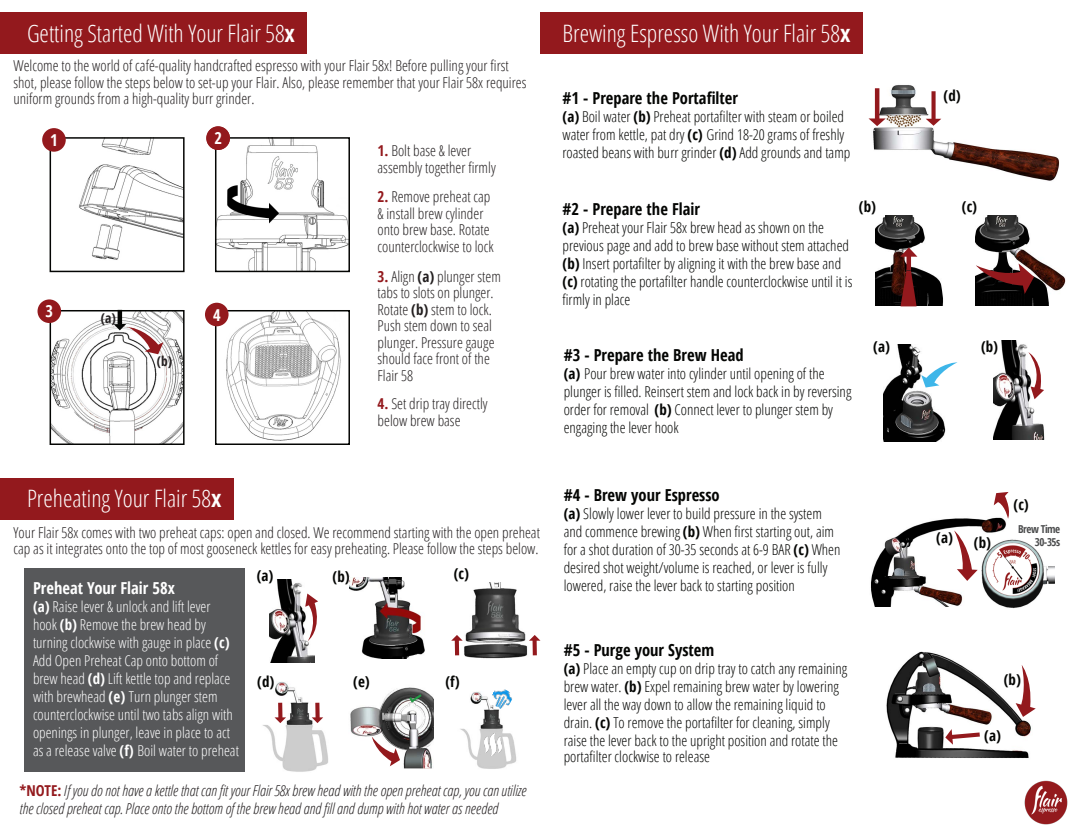
<style>
.page{position:relative;width:1080px;height:836px;background:#fff}
.page>*{position:absolute;margin:0;border:0;box-sizing:border-box;transform-origin:0 0}
.t1{font:300 condensed 24px "Open Sans";color:#fff}
.t2{font:700 condensed 16.5px "Open Sans";color:#040503}
.t3{font:700 condensed 16.5px "Open Sans";color:#fff}
.t4{font:700 condensed 16.35px "Open Sans";color:#fff}
.t5{font:300 condensed 15px/18px "Open Sans";color:#040503}
.t6{font:300 condensed 15px/16.5px "Open Sans";color:#231f20}
.t7{font:300 condensed 15px/18px "Open Sans";color:#fff}
.t8{font:italic 300 condensed 15px/18px "Open Sans";color:#231f20}
.t9{font:700 condensed 15px "Open Sans";color:#040503}
.t10{font:700 condensed 13.5px "Open Sans";color:#231f20}
.t11{font:700 condensed 10.95px "Open Sans";letter-spacing:-.04em;color:#4b4c4d}
.s1{font-weight:700}
.s2{font-weight:700;color:#93191d}
.s3{font-weight:700;font-style:normal;color:#93191d}
</style>
<div class="page">
<div style="left:0;top:13px;width:307px;height:41px;background:#93191d"></div>
<img style="left:57px;top:140px;width:125px;height:120px">
<div style="left:50px;top:137px;width:135px;height:135px;border:2px solid #040503"></div>
<div style="left:42px;top:128px;width:24px;height:24px;background:#93191d;border-radius:50%"></div>
<img style="left:218px;top:313px;width:123px;height:128px">
<div style="left:215px;top:310px;width:135px;height:135px;border:2px solid #040503"></div>
<div style="left:205px;top:303px;width:24px;height:23px;background:#93191d;border-radius:50%"></div>
<img style="left:218px;top:140px;width:129px;height:129px">
<div style="left:215px;top:137px;width:135px;height:135px;border:2px solid #040503"></div>
<div style="left:206px;top:126px;width:24px;height:24px;background:#93191d;border-radius:50%"></div>
<div style="left:0;top:478px;width:233px;height:41px;background:#93191d"></div>
<img style="left:1024px;top:780px;width:44px;height:45px">
<div style="left:540px;top:13px;width:323px;height:41px;background:#93191d"></div>
<img style="left:873px;top:85px;width:187px;height:96px">
<svg style="left:932px;top:91px;width:4px;height:28px"></svg>
<svg style="left:926px;top:119px;width:15px;height:7px"></svg>
<hr style="left:875px;top:88px;width:4px;height:32px;background:#93191d">
<svg style="left:869px;top:118px;width:17px;height:8px"></svg>
<img style="left:883px;top:344px;width:63px;height:97px">
<svg style="left:921px;top:362px;width:37px;height:25px"></svg>
<img style="left:994px;top:340px;width:51px;height:100px">
<svg style="left:1028px;top:352px;width:16px;height:47px"></svg>
<img style="left:870px;top:518px;width:136px;height:89px">
<svg style="left:994px;top:492px;width:15px;height:27px"></svg>
<svg style="left:954px;top:530px;width:24px;height:51px"></svg>
<img style="left:979px;top:536px;width:75px;height:73px">
<img style="left:886px;top:652px;width:145px;height:107px">
<svg style="left:1016px;top:665px;width:20px;height:52px"></svg>
<svg style="left:945px;top:729px;width:39px;height:16px"></svg>
<img style="left:53px;top:313px;width:129px;height:129px">
<div style="left:50px;top:310px;width:135px;height:135px;border:2px solid #040503"></div>
<div style="left:38px;top:299px;width:23px;height:24px;background:#93191d;border-radius:50%"></div>
<hr style="left:118px;top:310px;width:4px;height:15px;background:#040503">
<svg style="left:114px;top:324px;width:49px;height:30px"></svg>
<img style="left:876px;top:215px;width:67px;height:91px">
<img style="left:976px;top:215px;width:90px;height:91px">
<svg style="left:976px;top:263px;width:58px;height:31px;background:#573031"></svg>
<svg style="left:900px;top:248px;width:17px;height:58px"></svg>
<div style="left:24px;top:568px;width:220px;height:203px;background:#57585a"></div>
<img style="left:270px;top:579px;width:44px;height:83px">
<svg style="left:305px;top:593px;width:13px;height:48px"></svg>
<img style="left:350px;top:687px;width:83px;height:81px">
<svg style="left:372px;top:737px;width:28px;height:29px"></svg>
<svg style="left:409px;top:694px;width:13px;height:8px"></svg>
<img style="left:263px;top:681px;width:65px;height:91px">
<svg style="left:278px;top:703px;width:4px;height:14px"></svg>
<svg style="left:275px;top:717px;width:11px;height:6px"></svg>
<div style="left:315px;top:703px;width:5px;height:15px;background:#93191d"></div>
<svg style="left:312px;top:717px;width:11px;height:6px"></svg>
<img style="left:464px;top:582px;width:64px;height:77px">
<svg style="left:533px;top:641px;width:4px;height:14px"></svg>
<svg style="left:529px;top:635px;width:11px;height:6px"></svg>
<hr style="left:455px;top:640px;width:4px;height:15px;background:#93191d">
<svg style="left:451px;top:635px;width:12px;height:6px"></svg>
<img style="left:460px;top:691px;width:57px;height:78px">
<img style="left:484px;top:734px;width:17px;height:22px">
<img style="left:488px;top:689px;width:27px;height:22px">
<img style="left:349px;top:578px;width:76px;height:81px">
<p class="t1" style="left:27px;top:17px;width:270px">Getting Started With Your Flair 58<span class="s1">x</span></p>
<p class="t6" style="left:14px;top:57px;width:514px">Welcome to the world of café-quality handcrafted espresso with your Flair 58x! Before pulling your first shot, please follow the steps below to set-up your Flair. Also, please remember that your Flair 58x requires uniform grounds from a high-quality burr grinder.</p>
<p class="t6" style="left:378px;top:142px;width:120px"><span class="s2">1.</span> Bolt base &amp; lever assembly together firmly</p>
<p class="t6" style="left:378px;top:188px;width:118px"><span class="s2">2.</span> Remove preheat cap &amp; install brew cylinder onto brew base. Rotate counterclockwise to lock</p>
<p class="t6" style="left:378px;top:268px;width:125px"><span class="s2">3.</span> Align <span class="s1">(a)</span> plunger stem tabs to slots on plunger.<br>Rotate <span class="s1">(b)</span> stem to lock.<br>Push stem down to seal plunger. Pressure gauge should face front of the<br>Flair 58</p>
<p class="t6" style="left:378px;top:395px;width:112px"><span class="s2">4.</span> Set drip tray directly below brew base</p>
<p class="t4" style="left:214px;top:127px;width:9px">2</p>
<p class="t4" style="left:50px;top:129px;width:9px">1</p>
<p class="t4" style="left:46px;top:300px;width:9px">3</p>
<p class="t4" style="left:213px;top:303px;width:9px">4</p>
<p class="t10" style="left:101px;top:308px;width:17px">(a)</p>
<p class="t10" style="left:157px;top:352px;width:17px">(b)</p>
<p class="t1" style="left:27px;top:482px;width:196px">Preheating Your Flair 58<span class="s1">x</span></p>
<p class="t6" style="left:14px;top:523px;width:528px">Your Flair 58x comes with two preheat caps: open and closed. We recommend starting with the open preheat cap as it integrates onto the top of most gooseneck kettles for easy preheating. Please follow the steps below.</p>
<p class="t3" style="left:33px;top:577px;width:144px">Preheat Your Flair 58x</p>
<p class="t7" style="left:33px;top:597px;width:207px"><span class="s1">(a)</span> Raise lever &amp; unlock and lift lever<br>hook <span class="s1">(b)</span> Remove the brew head by turning clockwise with gauge in place <span class="s1">(c)<br></span>Add Open Preheat Cap onto bottom of brew head <span class="s1">(d)</span> Lift kettle top and replace with brewhead <span class="s1">(e)</span> Turn plunger stem counterclockwise until two tabs align with openings in plunger, leave in place to act as a release valve <span class="s1">(f)</span> Boil water to preheat</p>
<p class="t9" style="left:257px;top:565px;width:18px">(a)</p>
<p class="t9" style="left:454px;top:563px;width:17px">(c)</p>
<p class="t9" style="left:333px;top:566px;width:19px">(b)</p>
<p class="t9" style="left:257px;top:671px;width:19px">(d)</p>
<p class="t9" style="left:353px;top:671px;width:18px">(e)</p>
<p class="t9" style="left:445px;top:671px;width:16px">(f)</p>
<p class="t8" style="left:19px;top:781px;width:509px"><span class="s3">*NOTE:</span> If you do not have a kettle that can fit your Flair 58x brew head with the open preheat cap, you can utilize the closed preheat cap. Place onto the bottom of the brew head and fill and dump with hot water as needed</p>
<p class="t1" style="left:562px;top:17px;width:289px">Brewing Espresso With Your Flair 58<span class="s1">x</span></p>
<p class="t2" style="left:562px;top:87px;width:177px">#1 - Prepare the Portafilter</p>
<p class="t5" style="left:562px;top:107px;width:289px"><span class="s1">(a)</span> Boil water <span class="s1">(b)</span> Preheat portafilter with steam or boiled water from kettle, pat dry <span class="s1">(c)</span> Grind 18-20 grams of freshly roasted beans with burr grinder <span class="s1">(d)</span> Add grounds and tamp</p>
<p class="t9" style="left:944px;top:85px;width:19px">(d)</p>
<p class="t9" style="left:859px;top:196px;width:19px">(b)</p>
<p class="t9" style="left:962px;top:197px;width:17px">(c)</p>
<p class="t2" style="left:562px;top:197px;width:139px">#2 - Prepare the Flair</p>
<p class="t5" style="left:562px;top:218px;width:291px"><span class="s1">(a)</span> Preheat your Flair 58x brew head as shown on the previous page and add to brew base without stem attached <span class="s1">(b)</span> Insert portafilter by aligning it with the brew base and <span class="s1">(c)</span> rotating the portafilter handle counterclockwise until it is firmly in place</p>
<p class="t2" style="left:564px;top:343px;width:181px">#3 - Prepare the Brew Head</p>
<p class="t5" style="left:564px;top:364px;width:289px"><span class="s1">(a)</span> Pour brew water into cylinder until opening of the plunger is filled. Reinsert stem and lock back in by reversing order for removal <span class="s1">(b)</span> Connect lever to plunger stem by engaging the lever hook</p>
<p class="t2" style="left:564px;top:484px;width:158px">#4 - Brew your Espresso</p>
<p class="t5" style="left:564px;top:504px;width:278px"><span class="s1">(a)</span> Slowly lower lever to build pressure in the system and commence brewing <span class="s1">(b)</span> When first starting out, aim for a shot duration of 30-35 seconds at 6-9 BAR <span class="s1">(c)</span> When desired shot weight/volume is reached, or lever is fully lowered, raise the lever back to starting position</p>
<p class="t2" style="left:564px;top:638px;width:152px">#5 - Purge your System</p>
<p class="t5" style="left:564px;top:659px;width:285px"><span class="s1">(a)</span> Place an empty cup on drip tray to catch any remaining brew water. <span class="s1">(b)</span> Expel remaining brew water by lowering lever all the way down to allow the remaining liquid to drain. <span class="s1">(c)</span> To remove the portafilter for cleaning, simply raise the lever back to the upright position and rotate the</p>
<p class="t5" style="left:564px;top:747px;width:148px">portafilter clockwise to release</p>
<p class="t9" style="left:873px;top:336px;width:18px">(a)</p>
<p class="t9" style="left:981px;top:336px;width:19px">(b)</p>
<p class="t9" style="left:936px;top:527px;width:18px">(a)</p>
<p class="t9" style="left:1014px;top:494px;width:17px">(c)</p>
<p class="t11" style="left:1018px;top:521px;width:44px">Brew Time</p>
<p class="t9" style="left:974px;top:532px;width:19px">(b)</p>
<p class="t11" style="left:1035px;top:535px;width:27px">30-35s</p>
<p class="t9" style="left:1004px;top:669px;width:19px">(b)</p>
<p class="t9" style="left:984px;top:725px;width:18px">(a)</p>
</div>
